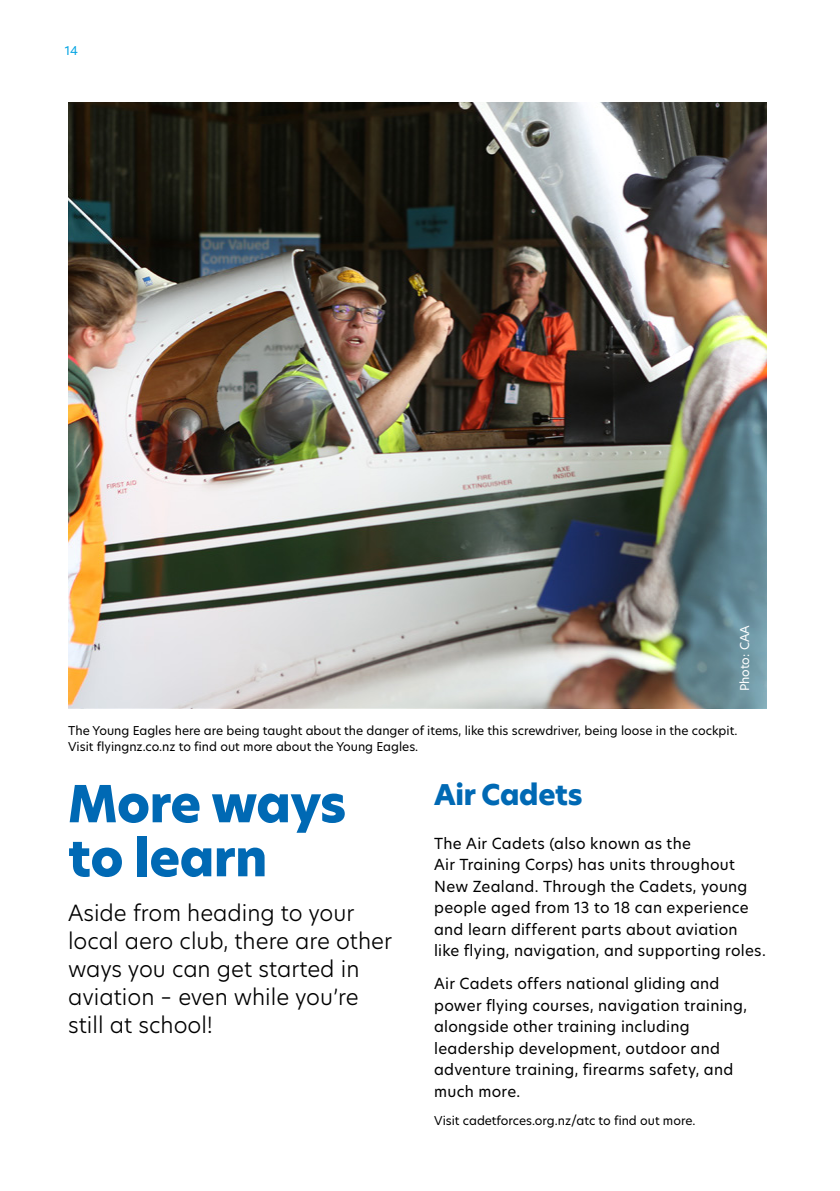
<style>
.page{position:relative;width:840px;height:1191px;background:#fff}
.page>*{position:absolute;margin:0;border:0;box-sizing:border-box;transform-origin:0 0}
.H1_-_Blue{font:800 50px/54px "New Hero";letter-spacing:-.01em;color:#0069b4}
.Intro_Black{font:800 28px "New Hero";letter-spacing:-.01em;color:#0069b4}
.Intro_Black-2{font:300 22px/28px "New Hero";color:#000}
.Body{font:15px/21.4px "New Hero";letter-spacing:.015em;color:#000}
.Captions{font:12px "New Hero";color:#000}
.Captions_white{font:12px "New Hero";color:#fff}
.t1{font:12px "New Hero";color:#00a3e2}
</style>
<div class="page">
<img style="left:68px;top:102px;width:697px;height:606px">
<p class="t1" style="left:65px;top:42px;width:15px">14</p>
<p class="Captions_white" style="left:736px;top:691px;width:68px;rotate:-90deg">Photo: CAA</p>
<p class="Captions" style="left:68px;top:722px;width:670px">The Young Eagles here are being taught about the danger of items, like this screwdriver, being loose in the cockpit.</p>
<p class="Captions" style="left:68px;top:738px;width:351px">Visit flyingnz.co.nz to find out more about the Young Eagles.</p>
<p class="H1_-_Blue" style="left:68px;top:777px;width:279px">More ways to learn</p>
<p class="Intro_Black-2" style="left:68px;top:898px;width:325px">Aside from heading to your local aero club, there are other ways you can get started in aviation – even while you’re still at school!</p>
<p class="Intro_Black" style="left:434px;top:775px;width:150px">Air Cadets</p>
<p class="Body" style="left:434px;top:832px;width:333px">The Air Cadets (also known as the<br>Air Training Corps) has units throughout New Zealand. Through the Cadets, young people aged from 13 to 18 can experience and learn different parts about aviation like flying, navigation, and supporting roles.</p>
<p class="Body" style="left:434px;top:972px;width:314px">Air Cadets offers national gliding and power flying courses, navigation training, alongside other training including leadership development, outdoor and adventure training, firearms safety, and much more.</p>
<p class="Captions" style="left:434px;top:1112px;width:263px">Visit cadetforces.org.nz/atc to find out more.</p>
</div>
